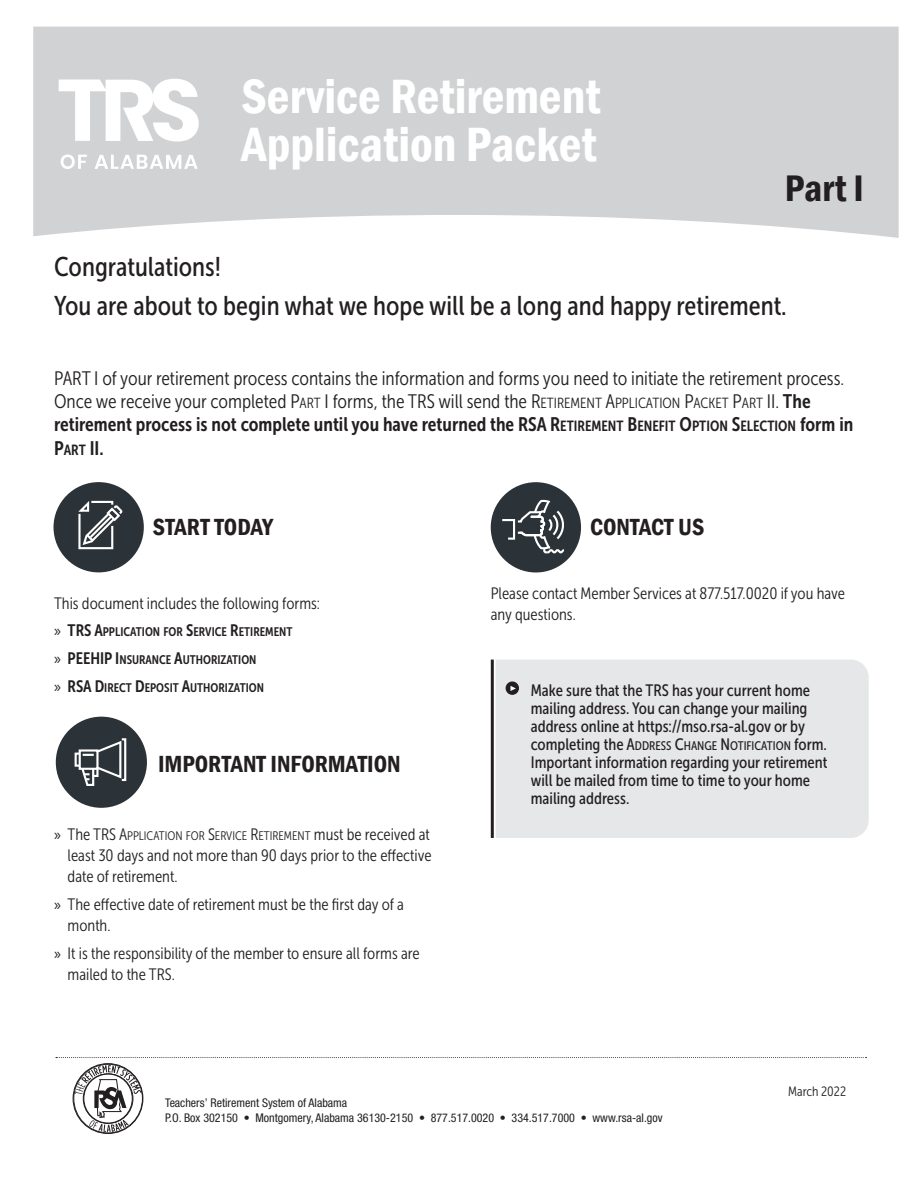
<style>
.page{position:relative;width:918px;height:1188px;background:#fff}
.page>*{position:absolute;margin:0;border:0;box-sizing:border-box;transform-origin:0 0}
.t1{font:600 condensed 49.5px "Franklin Gothic";color:#fff}
.t2{font:600 condensed 37.95px "Franklin Gothic";color:#231f20}
.Opening_Paragraph{font:27px "Museo Sans Cond 500";color:#231f20}
.Body_Copy{font:600 condensed 24px "Franklin Gothic";color:#231f20}
.Opening_Paragraph-2{font:19.5px/23.4px "Museo Sans Cond 300";color:#231f20}
.Body_Copy-2{font:16.5px/21px "Museo Sans Cond 300";color:#231f20}
.Body_Copy-3{font:16.5px/18px "Museo Sans Cond 500";color:#231f20}
.t3{font:13.5px "Museo Sans Cond 300";color:#231f20}
.t4{font:12.3px "Museo Sans Cond 700";color:#231f20}
.t5{font:12.3px "Museo Sans Cond 300";color:#231f20}
.Body_Copy-4{font:12.3px "Museo Sans Cond 500";color:#231f20}
.t6{font:condensed 12px "Helvetica Neue LT Std";color:#231f20}
.s1{font-style:inherit}
.s2{font-size:14.7px}
.s3{font-family:"Museo Sans Cond 700"}
.s4{font-family:"Museo Sans Cond 700";font-size:14.7px}
.s5{font-family:"Myriad Pro";font-size:16.5px}
.s6{font-size:16.5px}
.s7{font-family:"Myriad Pro"}
</style>
<div class="page">
<svg style="left:33px;top:27px;width:866px;height:211px;background:#d4d5d7"></svg>
<div style="left:496px;top:660px;width:373px;height:178px;background:#e6e7e9"></div>
<hr style="left:491px;top:660px;width:3px;height:178px;background:#231f20">
<div style="left:506px;top:682px;width:12px;height:12px;background:#231f20;border-radius:50%"></div>
<div style="left:506px;top:681px;width:13px;height:14px;border:1px solid #231f20;border-radius:50%"></div>
<svg style="left:511px;top:686px;width:5px;height:5px"></svg>
<svg style="left:56px;top:1057px;width:811px;height:77px"></svg>
<svg style="left:59px;top:79px;width:140px;height:63px"></svg>
<svg style="left:61px;top:154px;width:26px;height:15px"></svg>
<svg style="left:95px;top:155px;width:103px;height:14px"></svg>
<div style="left:491px;top:482px;width:90px;height:90px;background:#2b3238;border-radius:50%"></div>
<svg style="left:500px;top:499px;width:64px;height:55px"></svg>
<div style="left:56px;top:717px;width:91px;height:91px;background:#2b3238;border-radius:50%"></div>
<div style="left:75px;top:753px;width:5px;height:14px;border:2px solid #fff"></div>
<div style="left:121px;top:738px;width:5px;height:43px;border:2px solid #fff"></div>
<div style="left:79px;top:749px;width:20px;height:21px;border:2px solid #fff"></div>
<svg style="left:80px;top:739px;width:42px;height:47px"></svg>
<div style="left:54px;top:482px;width:90px;height:90px;background:#2b3238;border-radius:50%"></div>
<svg style="left:78px;top:500px;width:45px;height:50px"></svg>
<p class="t1" style="left:242px;top:64px;width:360px">Service Retirement</p>
<p class="t1" style="left:242px;top:112px;width:357px">Application Packet</p>
<p class="t2" style="left:785px;top:163px;width:81px">Part I</p>
<p class="Opening_Paragraph" style="left:54px;top:252px;width:168px">Congratulations!</p>
<p class="Opening_Paragraph" style="left:54px;top:291px;width:734px">You are about to begin what we hope will be a long and happy retirement.</p>
<p class="Opening_Paragraph-2" style="left:54px;top:366px;width:801px">PART I of your retirement process contains the information and forms you need to initiate the retirement process.<br>Once we receive your completed <span class="s1">P</span><span class="s2">ART</span> <span class="s1">I</span> forms, the TRS will send the <span class="s1">R</span><span class="s2">ETIREMENT</span> <span class="s1">A</span><span class="s2">PPLICATION</span> <span class="s1">P</span><span class="s2">ACKET</span> <span class="s1">P</span><span class="s2">ART</span> <span class="s1">II</span> . <span class="s3">The retirement process is not complete until you have returned the RSA</span> <span class="s3">R</span><span class="s4">ETIREMENT</span> <span class="s3">B</span><span class="s4">ENEFIT</span> <span class="s3">O</span><span class="s4">PTION</span> <span class="s3">S</span><span class="s4">ELECTION</span> <span class="s3">form in </span><span class="s3">P</span><span class="s4">ART</span> <span class="s3">II</span><span class="s3">.</span></p>
<p class="Body_Copy" style="left:153px;top:511px;width:122px">START TODAY</p>
<p class="Body_Copy-2" style="left:54px;top:593px;width:267px">This document includes the following forms:</p>
<p class="t4" style="left:54px;top:625px;width:240px"><span class="s5">»</span> <span class="s6">TRS A</span>PPLICATION FOR <span class="s6">S</span>ERVICE <span class="s6">R</span>ETIREMENT</p>
<p class="t4" style="left:54px;top:653px;width:204px"><span class="s5">»</span> <span class="s6">PEEHIP I</span> NSURANCE <span class="s6">A</span>UTHORIZATION</p>
<p class="t4" style="left:54px;top:681px;width:211px"><span class="s5">»</span> <span class="s6">RSA D</span>IRECT <span class="s6">D</span>EPOSIT <span class="s6">A</span>UTHORIZATION</p>
<p class="Body_Copy" style="left:158px;top:748px;width:244px">IMPORTANT INFORMATION</p>
<p class="t5" style="left:54px;top:829px;width:377px"><span class="s5">»</span> <span class="s6">The TRS</span> <span class="s6">A</span>PPLICATION FOR <span class="s6">S</span>ERVICE <span class="s6">R</span>ETIREMENT <span class="s6">must be received at</span></p>
<p class="Body_Copy-2" style="left:68px;top:845px;width:366px">least 30 days and not more than 90 days prior to the effective date of retirement.</p>
<p class="Body_Copy-2" style="left:68px;top:894px;width:338px;text-indent:-13px"><span class="s7">»</span> The effective date of retirement must be the first day of a month.</p>
<p class="Body_Copy-2" style="left:68px;top:942px;width:353px;text-indent:-13px"><span class="s7">»</span> It is the responsibility of the member to ensure all forms are mailed to the TRS.</p>
<p class="Body_Copy" style="left:590px;top:511px;width:116px">CONTACT US</p>
<p class="Body_Copy-2" style="left:491px;top:582px;width:356px">Please contact Member Services at 877.517.0020 if you have any questions.</p>
<p class="Body_Copy-3" style="left:531px;top:681px;width:281px">Make sure that the TRS has your current home mailing address. You can change your mailing address online at https://mso.rsa-al.gov or by</p>
<p class="Body_Copy-4" style="left:531px;top:739px;width:298px"><span class="s6">completing the</span> <span class="s6">A</span>DDRESS <span class="s6">C</span>HANGE <span class="s6">N</span> OTIFICATION <span class="s6">form.</span></p>
<p class="Body_Copy-3" style="left:531px;top:753px;width:298px">Important information regarding your retirement will be mailed from time to time to your home mailing address.</p>
<p class="t6" style="left:165px;top:1096px;width:184px">Teachers’ Retirement System of Alabama</p>
<p class="t6" style="left:165px;top:1111px;width:499px">P.O. Box 302150 • Montgomery, Alabama 36130-2150 • 877.517.0020 • 334.517.7000 • www.rsa-al.gov</p>
<p class="t3" style="left:788px;top:1084px;width:59px">March 2022</p>
</div>
